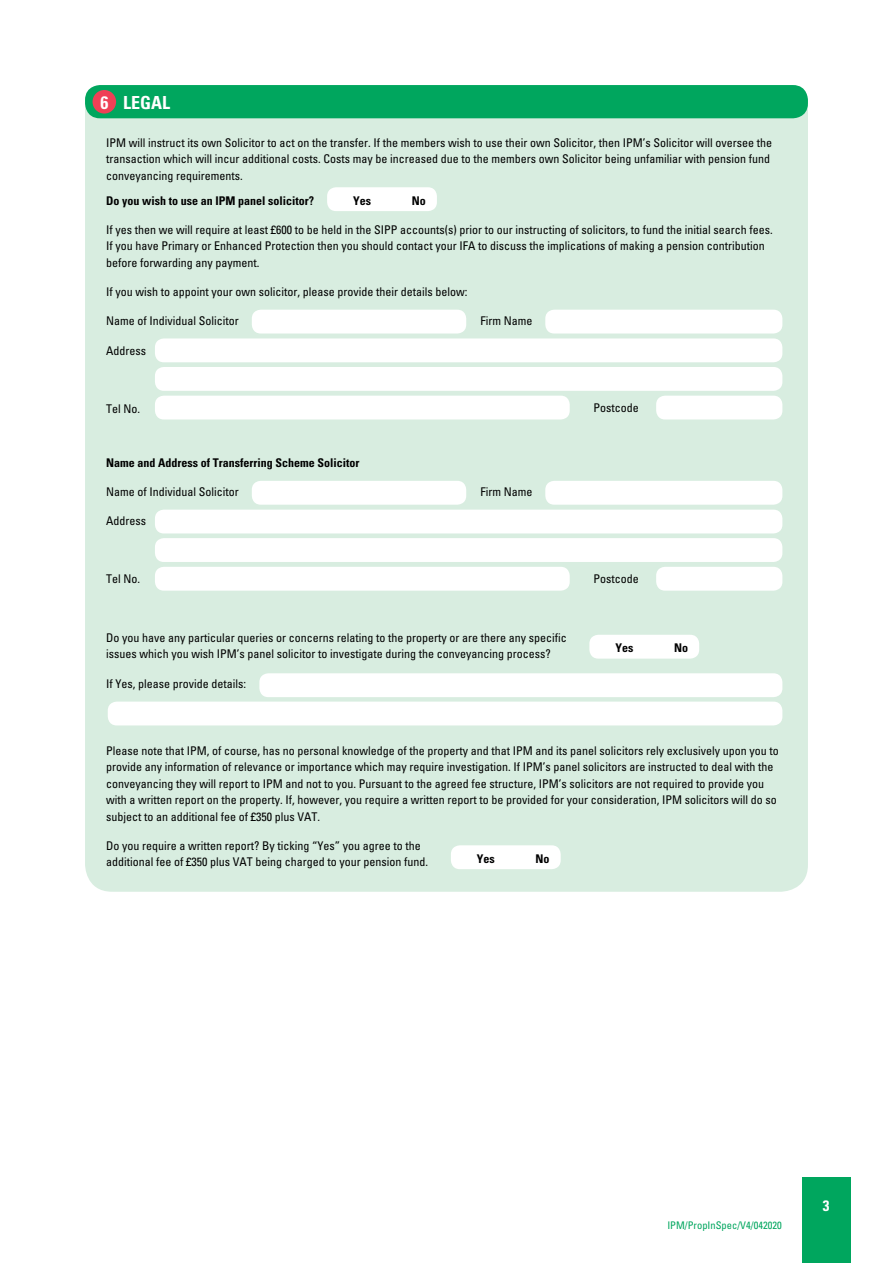
<style>
.page{position:relative;width:893px;height:1263px;background:#fff}
.page>*{position:absolute;margin:0;border:0;box-sizing:border-box;transform-origin:0 0}
.t1{font:700 condensed 18px "Univers";color:#fff}
.t2{font:700 condensed 15px "Univers";color:#fff}
.t3{font:condensed 12px/16.5px "Univers";color:#000}
.t4{font:700 condensed 12px "Univers";color:#000}
.t5{font:condensed 10.5px "Univers";color:#00a65e}
</style>
<div class="page">
<div style="left:802px;top:1178px;width:48px;height:85px;background:#00a65e"></div>
<div style="left:85px;top:118px;width:723px;height:774px;background:#d8ede0;border-radius:27px"></div>
<div style="left:85px;top:99px;width:723px;height:87px;background:#d8ede0"></div>
<div style="left:85px;top:85px;width:723px;height:33px;background:#00a65e;border-radius:15px"></div>
<div style="left:327px;top:187px;width:110px;height:24px;background:#fff;border-radius:9px"></div>
<div style="left:589px;top:635px;width:110px;height:24px;background:#fff;border-radius:9px"></div>
<div style="left:155px;top:338px;width:627px;height:24px;background:#fff;border-radius:9px"></div>
<div style="left:252px;top:310px;width:214px;height:23px;background:#fff;border-radius:9px"></div>
<div style="left:545px;top:310px;width:237px;height:23px;background:#fff;border-radius:9px"></div>
<div style="left:155px;top:367px;width:627px;height:24px;background:#fff;border-radius:9px"></div>
<div style="left:155px;top:396px;width:415px;height:23px;background:#fff;border-radius:9px"></div>
<div style="left:656px;top:396px;width:126px;height:23px;background:#fff;border-radius:9px"></div>
<div style="left:155px;top:510px;width:627px;height:23px;background:#fff;border-radius:9px"></div>
<div style="left:108px;top:702px;width:674px;height:23px;background:#fff;border-radius:9px"></div>
<div style="left:259px;top:673px;width:523px;height:24px;background:#fff;border-radius:9px"></div>
<div style="left:252px;top:481px;width:214px;height:24px;background:#fff;border-radius:9px"></div>
<div style="left:545px;top:481px;width:237px;height:24px;background:#fff;border-radius:9px"></div>
<div style="left:155px;top:538px;width:627px;height:24px;background:#fff;border-radius:9px"></div>
<div style="left:155px;top:567px;width:415px;height:24px;background:#fff;border-radius:9px"></div>
<div style="left:656px;top:567px;width:126px;height:24px;background:#fff;border-radius:9px"></div>
<div style="left:451px;top:845px;width:110px;height:24px;background:#fff;border-radius:9px"></div>
<div style="left:93px;top:90px;width:23px;height:24px;background:#ef4056;border-radius:50%"></div>
<h1 class="t1" style="left:123px;top:91px;width:48px">LEGAL</h1>
<p class="t3" style="left:106px;top:134px;width:667px">IPM will instruct its own Solicitor to act on the transfer. If the members wish to use their own Solicitor, then IPM’s Solicitor will oversee the transaction which will incur additional costs. Costs may be increased due to the members own Solicitor being unfamiliar with pension fund conveyancing requirements.</p>
<p class="t4" style="left:106px;top:193px;width:209px">Do you wish to use an IPM panel solicitor?</p>
<p class="t3" style="left:106px;top:221px;width:668px">If yes then we will require at least £600 to be held in the SIPP accounts(s) prior to our instructing of solicitors, to fund the initial search fees.<br>If you have Primary or Enhanced Protection then you should contact your IFA to discuss the implications of making a pension contribution before forwarding any payment.</p>
<p class="t3" style="left:106px;top:283px;width:363px">If you wish to appoint your own solicitor, please provide their details below:</p>
<p class="t3" style="left:106px;top:312px;width:134px">Name of Individual Solicitor</p>
<p class="t3" style="left:480px;top:312px;width:53px">Firm Name</p>
<p class="t3" style="left:106px;top:342px;width:41px">Address</p>
<h1 class="t1" style="left:100px;top:92px;width:9px">6</h1>
<p class="t4" style="left:353px;top:193px;width:19px">Yes</p>
<p class="t4" style="left:412px;top:193px;width:16px">No</p>
<p class="t3" style="left:106px;top:400px;width:35px">Tel No.</p>
<p class="t4" style="left:106px;top:455px;width:255px">Name and Address of Transferring Scheme Solicitor</p>
<p class="t3" style="left:106px;top:483px;width:134px">Name of Individual Solicitor</p>
<p class="t3" style="left:480px;top:483px;width:53px">Firm Name</p>
<p class="t3" style="left:106px;top:512px;width:41px">Address</p>
<p class="t3" style="left:106px;top:570px;width:35px">Tel No.</p>
<p class="t3" style="left:106px;top:629px;width:462px">Do you have any particular queries or concerns relating to the property or are there any specific issues which you wish IPM’s panel solicitor to investigate during the conveyancing process?</p>
<p class="t3" style="left:106px;top:675px;width:141px">If Yes, please provide details:</p>
<p class="t3" style="left:593px;top:399px;width:47px">Postcode</p>
<p class="t3" style="left:593px;top:571px;width:47px">Postcode</p>
<p class="t4" style="left:615px;top:641px;width:19px">Yes</p>
<p class="t4" style="left:674px;top:641px;width:16px">No</p>
<p class="t3" style="left:106px;top:742px;width:674px">Please note that IPM, of course, has no personal knowledge of the property and that IPM and its panel solicitors rely exclusively upon you to provide any information of relevance or importance which may require investigation. If IPM’s panel solicitors are instructed to deal with the conveyancing they will report to IPM and not to you. Pursuant to the agreed fee structure, IPM’s solicitors are not required to provide you with a written report on the property. If, however, you require a written report to be provided for your consideration, IPM solicitors will do so subject to an additional fee of £350 plus VAT.</p>
<p class="t3" style="left:106px;top:837px;width:323px">Do you require a written report? By ticking “Yes” you agree to the additional fee of £350 plus VAT being charged to your pension fund.</p>
<p class="t4" style="left:477px;top:851px;width:19px">Yes</p>
<p class="t4" style="left:536px;top:851px;width:16px">No</p>
<p class="t5" style="left:667px;top:1218px;width:116px">IPM/PropInSpec/V4/042020</p>
<p class="t2" style="left:823px;top:1196px;width:8px">3</p>
</div>
